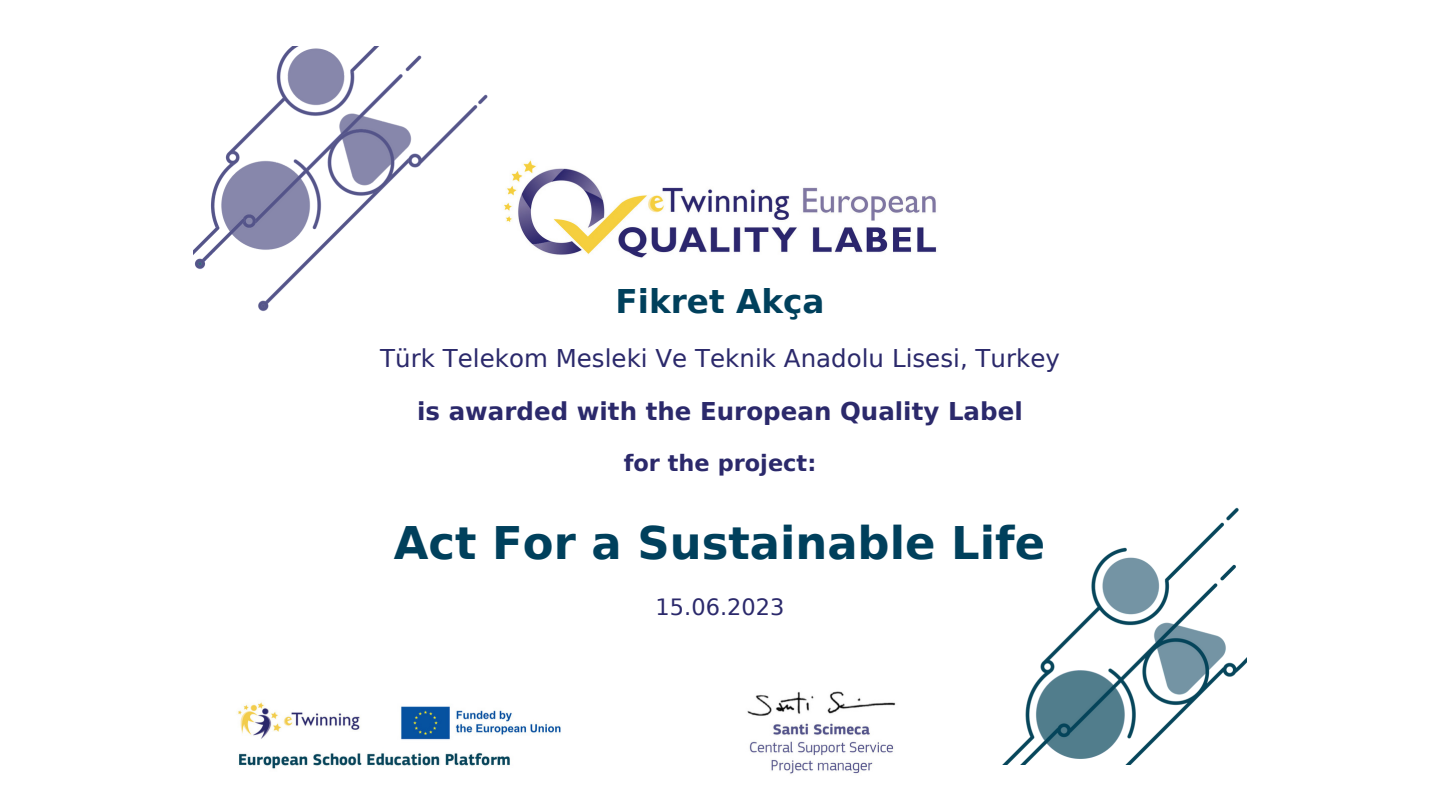
<style>
.page{position:relative;width:1440px;height:810px;background:#fff}
.page>*{position:absolute;margin:0;border:0;box-sizing:border-box;transform-origin:0 0}
.t1{font:700 44.9px "DejaVu Sans";color:#00405c}
.t2{font:700 32.7px "DejaVu Sans";color:#00405c}
.t3{font:24.5px/53.1px "DejaVu Sans";color:#2b296b;text-align:center}
.t4{font:700 22.5px "DejaVu Sans";color:#2b296b}
.t5{font:22.5px "DejaVu Sans";color:#2b296b}
.s1{font-weight:700}
</style>
<div class="page">
<img style="left:194px;top:46px;width:1053px;height:718px">
<p class="t2" style="left:615px;top:283px;width:211px">Fikret Akça</p>
<p class="t3" style="left:380px;top:332px;width:681px">Türk Telekom Mesleki Ve Teknik Anadolu Lisesi, Turkey <span class="s1">is awarded with the European Quality Label</span></p>
<p class="t4" style="left:624px;top:450px;width:194px">for the project:</p>
<p class="t1" style="left:394px;top:517px;width:653px">Act For a Sustainable Life</p>
<p class="t5" style="left:656px;top:595px;width:130px">15.06.2023</p>
</div>
